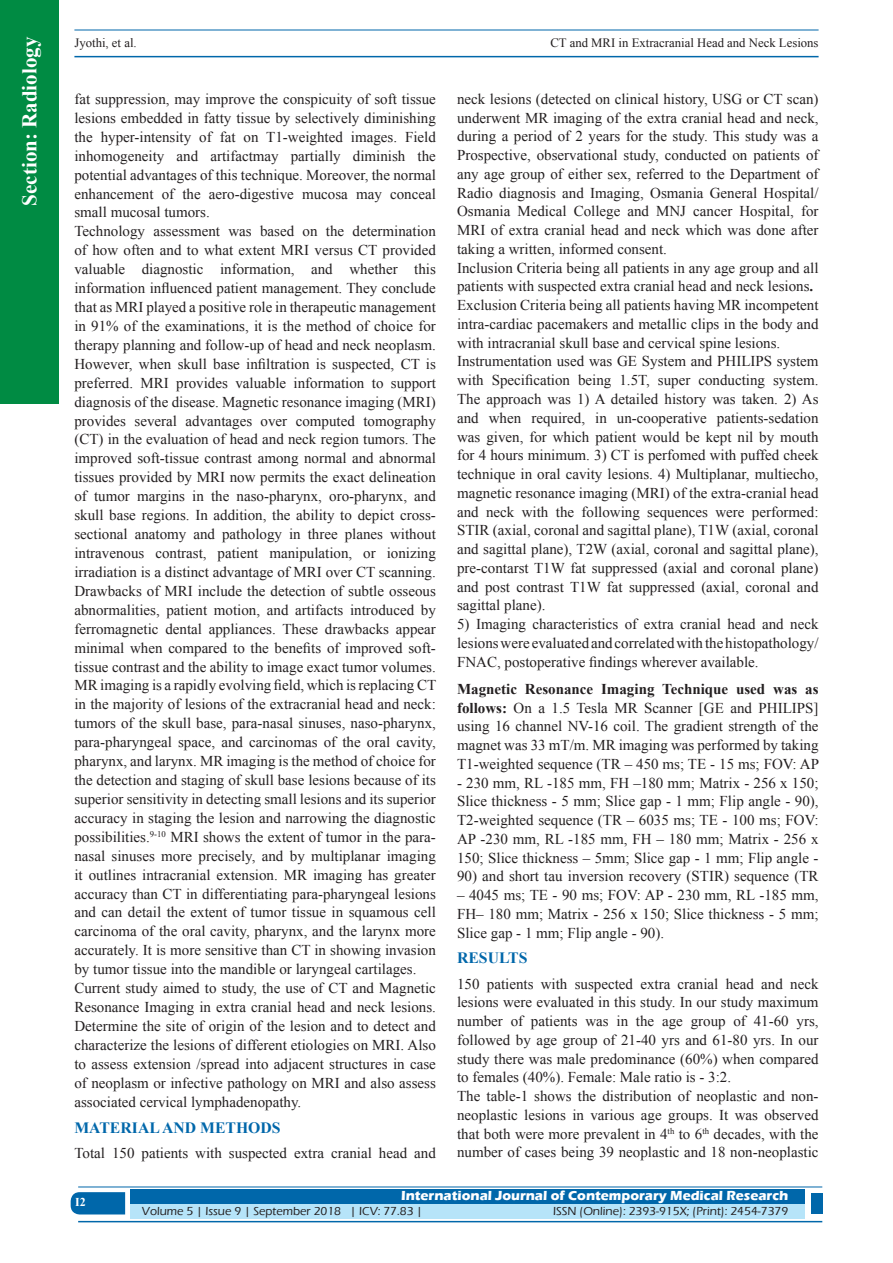
<style>
.page{position:relative;width:893px;height:1263px;background:#fff}
.page>*{position:absolute;margin:0;border:0;box-sizing:border-box;transform-origin:0 0}
.t1{font:700 21px "Times New Roman";color:#fff}
.t2{font:700 15.75px "Times New Roman";color:#0067aa}
.TX_New{font:15px/18.9px "Times New Roman";color:#231f20;text-align:justify}
.t3{font:700 13.5px "Eras ITC";color:#fff}
.t4{font:12.75px "Times New Roman";color:#231f20}
.t5{font:500 12px "Eras ITC";color:#231f20}
.t6{font:700 12px "Times New Roman";color:#fff}
.s1{font-weight:700}
</style>
<div class="page">
<hr style="left:74px;top:30px;width:745px;height:1px;background:#0067aa">
<hr style="left:74px;top:56px;width:745px;height:1px;background:#0067aa">
<div style="left:0;top:0;width:59px;height:404px;background:#008b43"></div>
<svg style="left:71px;top:1192px;width:54px;height:22px"></svg>
<div style="left:130px;top:1189px;width:674px;height:15px;background:#0067aa"></div>
<div style="left:130px;top:1204px;width:674px;height:15px;background:#b6e4f9"></div>
<hr style="left:78px;top:1186px;width:744px;height:1px;background:#0067aa">
<hr style="left:78px;top:1221px;width:744px;height:1px;background:#0067aa">
<div style="left:811px;top:1193px;width:11px;height:21px;background:#0067aa"></div>
<h1 class="t1" style="left:15px;top:206px;width:170px;rotate:-90deg">Section: Radiology</h1>
<p class="t4" style="left:74px;top:35px;width:64px">Jyothi, et al.</p>
<p class="t4" style="left:550px;top:35px;width:270px">CT and MRI in Extracranial Head and Neck Lesions</p>
<p class="TX_New" style="left:74px;top:89px;width:363px">fat suppression, may improve the conspicuity of soft tissue lesions embedded in fatty tissue by selectively diminishing the hyper-intensity of fat on T1-weighted images. Field inhomogeneity and artifactmay partially diminish the potential advantages of this technique. Moreover, the normal enhancement of the aero-digestive mucosa may conceal small mucosal tumors.</p>
<p class="TX_New" style="left:74px;top:222px;width:363px">Technology assessment was based on the determination of how often and to what extent MRI versus CT provided valuable diagnostic information, and whether this information influenced patient management. They conclude that as MRI played a positive role in therapeutic management in 91% of the examinations, it is the method of choice for therapy planning and follow-up of head and neck neoplasm.<br>However, when skull base infiltration is suspected, CT is preferred. MRI provides valuable information to support diagnosis of the disease. Magnetic resonance imaging (MRI) provides several advantages over computed tomography (CT) in the evaluation of head and neck region tumors. The improved soft-tissue contrast among normal and abnormal tissues provided by MRI now permits the exact delineation of tumor margins in the naso-pharynx, oro-pharynx, and skull base regions. In addition, the ability to depict cross&shy;sectional anatomy and pathology in three planes without intravenous contrast, patient manipulation, or ionizing irradiation is a distinct advantage of MRI over CT scanning.<br>Drawbacks of MRI include the detection of subtle osseous abnormalities, patient motion, and artifacts introduced by ferromagnetic dental appliances. These drawbacks appear minimal when compared to the benefits of improved soft&shy;tissue contrast and the ability to image exact tumor volumes.<br>MR imaging is a rapidly evolving field, which is replacing CT in the majority of lesions of the extracranial head and neck: tumors of the skull base, para-nasal sinuses, naso-pharynx, para-pharyngeal space, and carcinomas of the oral cavity, pharynx, and larynx. MR imaging is the method of choice for the detection and staging of skull base lesions because of its superior sensitivity in detecting small lesions and its superior accuracy in staging the lesion and narrowing the diagnostic possibilities.<sup>9-10</sup> MRI shows the extent of tumor in the para&shy;nasal sinuses more precisely, and by multiplanar imaging it outlines intracranial extension. MR imaging has greater accuracy than CT in differentiating para-pharyngeal lesions and can detail the extent of tumor tissue in squamous cell carcinoma of the oral cavity, pharynx, and the larynx more accurately. It is more sensitive than CT in showing invasion by tumor tissue into the mandible or laryngeal cartilages.</p>
<p class="TX_New" style="left:74px;top:978px;width:363px">Current study aimed to study, the use of CT and Magnetic Resonance Imaging in extra cranial head and neck lesions.<br>Determine the site of origin of the lesion and to detect and characterize the lesions of different etiologies on MRI. Also to assess extension /spread into adjacent structures in case of neoplasm or infective pathology on MRI and also assess associated cervical lymphadenopathy.</p>
<h1 class="t2" style="left:74px;top:1116px;width:208px">MATERIAL AND METHODS</h1>
<p class="TX_New" style="left:74px;top:1143px;width:363px">Total 150 patients with suspected extra cranial head and</p>
<p class="TX_New" style="left:457px;top:89px;width:363px">neck lesions (detected on clinical history, USG or CT scan) underwent MR imaging of the extra cranial head and neck, during a period of 2 years for the study. This study was a Prospective, observational study, conducted on patients of any age group of either sex, referred to the Department of Radio diagnosis and Imaging, Osmania General Hospital/ Osmania Medical College and MNJ cancer Hospital, for MRI of extra cranial head and neck which was done after taking a written, informed consent.</p>
<p class="TX_New" style="left:457px;top:258px;width:363px">Inclusion Criteria being all patients in any age group and all patients with suspected extra cranial head and neck lesions<span class="s1">.</span></p>
<p class="TX_New" style="left:457px;top:296px;width:363px">Exclusion Criteria being all patients having MR incompetent intra-cardiac pacemakers and metallic clips in the body and with intracranial skull base and cervical spine lesions.</p>
<p class="TX_New" style="left:457px;top:352px;width:363px">Instrumentation used was GE System and PHILIPS system with Specification being 1.5T, super conducting system.<br>The approach was 1) A detailed history was taken. 2) As and when required, in un-cooperative patients-sedation was given, for which patient would be kept nil by mouth for 4 hours minimum. 3) CT is perfomed with puffed cheek technique in oral cavity lesions. 4) Multiplanar, multiecho, magnetic resonance imaging (MRI) of the extra-cranial head and neck with the following sequences were performed:<br>STIR (axial, coronal and sagittal plane), T1W (axial, coronal and sagittal plane), T2W (axial, coronal and sagittal plane), pre-contarst T1W fat suppressed (axial and coronal plane) and post contrast T1W fat suppressed (axial, coronal and sagittal plane).</p>
<p class="TX_New" style="left:457px;top:614px;width:363px">5) Imaging characteristics of extra cranial head and neck lesions were evaluated and correlated with the histopathology/ FNAC, postoperative findings wherever available.</p>
<p class="TX_New" style="left:457px;top:679px;width:363px"><span class="s1">Magnetic Resonance Imaging Technique used was as follows:</span> On a 1.5 Tesla MR Scanner [GE and PHILIPS] using 16 channel NV-16 coil. The gradient strength of the magnet was 33 mT/m. MR imaging was performed by taking T1-weighted sequence (TR – 450 ms; TE - 15 ms; FOV: AP</p>
<p class="TX_New" style="left:457px;top:773px;width:363px">- 230 mm, RL -185 mm, FH –180 mm; Matrix - 256 x 150; Slice thickness - 5 mm; Slice gap - 1 mm; Flip angle - 90), T2-weighted sequence (TR – 6035 ms; TE - 100 ms; FOV:<br>AP -230 mm, RL -185 mm, FH – 180 mm; Matrix - 256 x 150; Slice thickness – 5mm; Slice gap - 1 mm; Flip angle -</p>
<p class="TX_New" style="left:457px;top:866px;width:363px">90) and short tau inversion recovery (STIR) sequence (TR</p>
<p class="TX_New" style="left:457px;top:885px;width:363px">– 4045 ms; TE - 90 ms; FOV: AP - 230 mm, RL -185 mm, FH– 180 mm; Matrix - 256 x 150; Slice thickness - 5 mm; Slice gap - 1 mm; Flip angle - 90).</p>
<h1 class="t2" style="left:457px;top:947px;width:72px">RESULTS</h1>
<p class="TX_New" style="left:457px;top:974px;width:363px">150 patients with suspected extra cranial head and neck lesions were evaluated in this study. In our study maximum number of patients was in the age group of 41-60 yrs, followed by age group of 21-40 yrs and 61-80 yrs. In our study there was male predominance (60%) when compared to females (40%). Female: Male ratio is - 3:2.</p>
<p class="TX_New" style="left:457px;top:1086px;width:363px">The table-1 shows the distribution of neoplastic and non&shy;neoplastic lesions in various age groups. It was observed that both were more prevalent in 4<sup>th</sup> to 6<sup>th</sup> decades, with the number of cases being 39 neoplastic and 18 non-neoplastic</p>
<h4 class="t6" style="left:75px;top:1194px;width:12px">I2</h4>
<p class="t3" style="left:401px;top:1188px;width:389px">International Journal of Contemporary Medical Research</p>
<p class="t5" style="left:142px;top:1204px;width:282px">Volume 5 | Issue 9 | September 2018 | ICV: 77.83 |</p>
<p class="t5" style="left:553px;top:1204px;width:237px">ISSN (Online): 2393-915X; (Print): 2454-7379</p>
</div>
